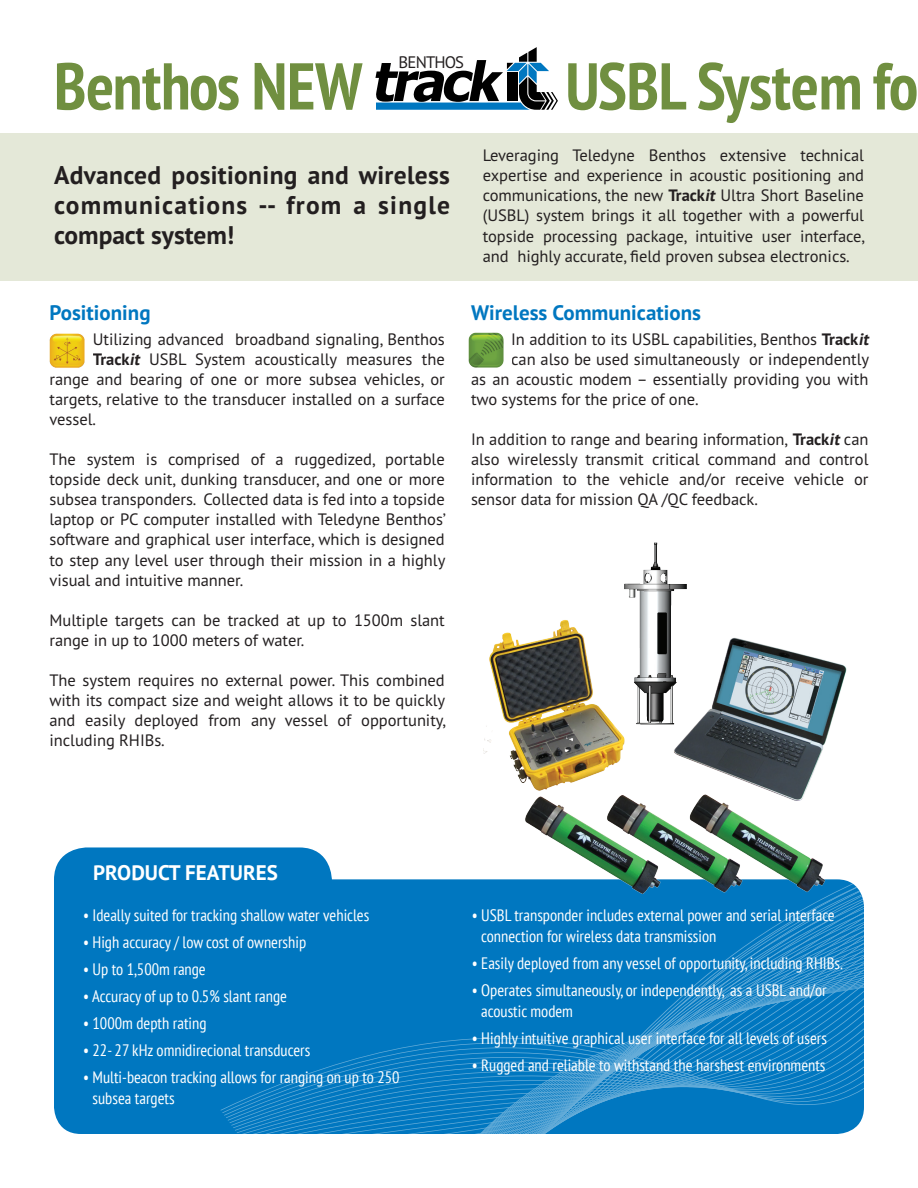
<style>
.page{position:relative;width:918px;height:1188px;background:#fff}
.page>*{position:absolute;margin:0;border:0;box-sizing:border-box;transform-origin:0 0}
.t1{font:700 condensed 66px "PT Sans";letter-spacing:-.005em;color:#708f40}
.t2{font:700 25.5px/30px "PT Sans Pro";letter-spacing:.04em;color:#231f20;text-align:justify}
.t3{font:700 21px "PT Sans Pro";color:#0077c0}
.t4{font:700 21px "PT Sans";color:#fff}
.t5{font:16.65px "PT Sans Pro";letter-spacing:-.045em;color:#231f20}
.t6{font:16.5px/20.1px "PT Sans Pro";letter-spacing:-.005em;color:#231f20;text-align:justify}
.t7{font:condensed 16.5px/21px "PT Sans";color:#fff}
.s1{font-weight:700}
.s2{font-weight:700;font-style:italic}
</style>
<div class="page">
<div style="left:0;top:133px;width:918px;height:148px;background:#e4e8d8"></div>
<svg style="left:375px;top:47px;width:183px;height:63px"></svg>
<div style="left:54px;top:847px;width:278px;height:155px;background:#0077c0;border-radius:32px"></div>
<div style="left:54px;top:879px;width:810px;height:255px;background:#0077c0;border-radius:27px"></div>
<svg style="left:220px;top:879px;width:644px;height:255px"></svg>
<img style="left:49px;top:333px;width:36px;height:35px">
<img style="left:468px;top:332px;width:36px;height:36px">
<img style="left:484px;top:620px;width:364px;height:277px">
<svg style="left:579px;top:620px;width:130px;height:145px"></svg>
<img style="left:619px;top:542px;width:72px;height:187px">
<h1 class="t1" style="left:54px;top:42px;width:310px">Benthos NEW</h1>
<p class="t5" style="left:399px;top:51px;width:67px">BENTHOS</p>
<h2 class="t2" style="left:54px;top:159px;width:397px">Advanced positioning and wireless communications -- from a single compact system!</h2>
<h1 class="t1" style="left:565px;top:42px;width:354px">USBL System fo</h1>
<p class="t6" style="left:483px;top:145px;width:384px">Leveraging Teledyne Benthos extensive technical expertise and experience in acoustic positioning and communications, the new <span class="s1">Track</span><span class="s2">it</span> Ultra Short Baseline (USBL) system brings it all together with a powerful topside processing package, intuitive user interface, and highly accurate, field proven subsea electronics.</p>
<p class="t3" style="left:50px;top:299px;width:103px">Positioning</p>
<p class="t6" style="left:93px;top:328px;width:353px">Utilizing advanced broadband signaling, Benthos</p>
<p class="t6" style="left:93px;top:348px;width:353px"><span class="s1">Track</span><span class="s2">it</span> USBL System acoustically measures the</p>
<p class="t6" style="left:50px;top:368px;width:397px">range and bearing of one or more subsea vehicles, or</p>
<p class="t6" style="left:50px;top:389px;width:397px">targets, relative to the transducer installed on a surface</p>
<p class="t6" style="left:50px;top:409px;width:48px">vessel.</p>
<p class="t6" style="left:50px;top:449px;width:398px">The system is comprised of a ruggedized, portable topside deck unit, dunking transducer, and one or more subsea transponders. Collected data is fed into a topside laptop or PC computer installed with Teledyne Benthos’ software and graphical user interface, which is designed to step any level user through their mission in a highly visual and intuitive manner.</p>
<p class="t6" style="left:50px;top:610px;width:397px">Multiple targets can be tracked at up to 1500m slant range in up to 1000 meters of water.</p>
<p class="t6" style="left:50px;top:670px;width:398px">The system requires no external power. This combined with its compact size and weight allows it to be quickly and easily deployed from any vessel of opportunity, including RHIBs.</p>
<p class="t3" style="left:471px;top:299px;width:231px">Wireless Communications</p>
<p class="t6" style="left:511px;top:328px;width:363px">In addition to its USBL capabilities, Benthos <span class="s1">Track</span><span class="s2">it</span></p>
<p class="t6" style="left:511px;top:348px;width:359px">can also be used simultaneously or independently</p>
<p class="t6" style="left:471px;top:368px;width:399px">as an acoustic modem – essentially providing you with</p>
<p class="t6" style="left:471px;top:389px;width:229px">two systems for the price of one.</p>
<p class="t6" style="left:471px;top:429px;width:399px">In addition to range and bearing information, <span class="s1">Track</span><span class="s2">it</span>can also wirelessly transmit critical command and control information to the vehicle and/or receive vehicle or sensor data for mission QA /QC feedback.</p>
<p class="t4" style="left:93px;top:859px;width:186px">PRODUCT FEATURES</p>
<p class="t7" style="left:83px;top:904px;width:288px">• Ideally suited for tracking shallow water vehicles</p>
<p class="t7" style="left:83px;top:931px;width:225px">• High accuracy / low cost of ownership</p>
<p class="t7" style="left:83px;top:958px;width:124px">• Up to 1,500m range</p>
<p class="t7" style="left:83px;top:985px;width:205px">• Accuracy of up to 0.5% slant range</p>
<p class="t7" style="left:83px;top:1012px;width:125px">• 1000m depth rating</p>
<p class="t7" style="left:83px;top:1039px;width:229px">• 22- 27 kHz omnidirecional transducers</p>
<p class="t7" style="left:93px;top:1066px;width:309px;text-indent:-9px">• Multi-beacon tracking allows for ranging on up to 250 subsea targets</p>
<p class="t7" style="left:481px;top:904px;width:355px;text-indent:-9px">• USBL transponder includes external power and serial interface connection for wireless data transmission</p>
<p class="t7" style="left:472px;top:952px;width:372px">• Easily deployed from any vessel of opportunity, including RHIBs.</p>
<p class="t7" style="left:481px;top:979px;width:347px;text-indent:-9px">• Operates simultaneously, or independently, as a USBL and/or acoustic modem</p>
<p class="t7" style="left:472px;top:1027px;width:357px">• Highly intuitive graphical user interface for all levels of users</p>
<p class="t7" style="left:472px;top:1054px;width:355px">• Rugged and reliable to withstand the harshest environments</p>
</div>
